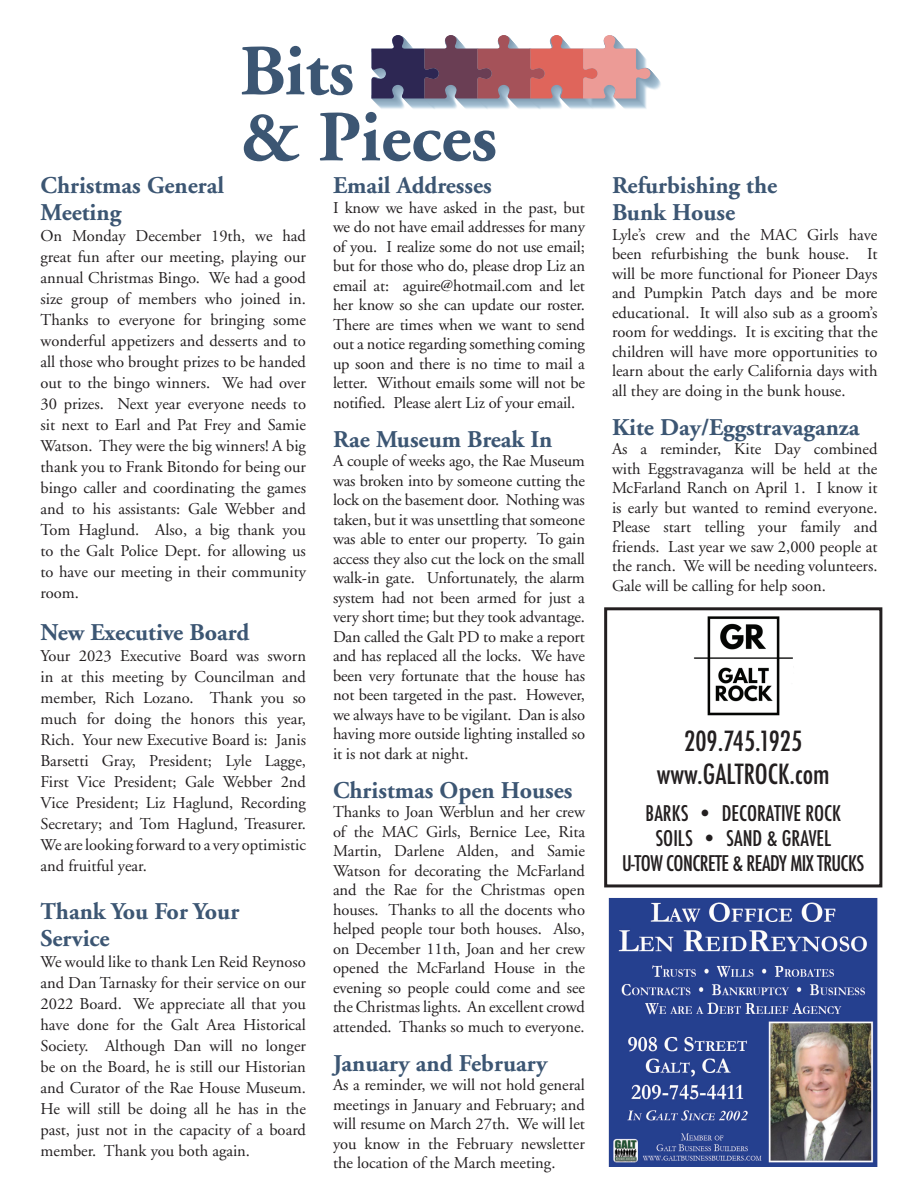
<style>
.page{position:relative;width:918px;height:1188px;background:#fff}
.page>*{position:absolute;margin:0;border:0;box-sizing:border-box;transform-origin:0 0}
.t1{font:700 72px/66px "Adobe Garamond";color:#3c5673}
.t2{font:500 condensed 27px/32.4px "Futura";color:#231f20;text-align:center}
.t3{font:700 24px/27px "Adobe Garamond";color:#3c5673}
.t4{font:500 condensed 21px/25.2px "Futura";color:#231f20;text-align:center}
.t5{font:16.65px "Bebas Neue";color:#231f20}
.t6{font:16.5px/19.5px "Adobe Garamond";color:#231f20;text-align:justify}
.t7{font:13.2px "Bebas Neue";color:#231f20}
</style>
<div class="page">
<svg style="left:371px;top:35px;width:290px;height:74px"></svg>
<img style="left:608px;top:898px;width:270px;height:269px">
<img style="left:694px;top:616px;width:95px;height:100px">
<div style="left:604px;top:607px;width:278px;height:280px;border:3px solid #231f20"></div>
<h1 class="t1" style="left:240px;top:40px;width:259px">Bits<br>&amp; Pieces</h1>
<h3 class="t3" style="left:40px;top:172px;width:185px">Christmas General<br>Meeting</h3>
<p class="t6" style="left:40px;top:226px;width:267px;line-height:21px">On Monday December 19th, we had great fun after our meeting, playing our annual Christmas Bingo. We had a good size group of members who joined in.<br>Thanks to everyone for bringing some wonderful appetizers and desserts and to all those who brought prizes to be handed out to the bingo winners. We had over 30 prizes. Next year everyone needs to sit next to Earl and Pat Frey and Samie Watson. They were the big winners! A big thank you to Frank Bitondo for being our bingo caller and coordinating the games and to his assistants: Gale Webber and Tom Haglund. Also, a big thank you to the Galt Police Dept. for allowing us to have our meeting in their community room.</p>
<h3 class="t3" style="left:40px;top:619px;width:210px">New Executive Board</h3>
<p class="t6" style="left:40px;top:646px;width:267px;line-height:21px">Your 2023 Executive Board was sworn in at this meeting by Councilman and member, Rich Lozano. Thank you so much for doing the honors this year, Rich. Your new Executive Board is: Janis Barsetti Gray, President; Lyle Lagge, First Vice President; Gale Webber 2nd Vice President; Liz Haglund, Recording Secretary; and Tom Haglund, Treasurer.<br>We are looking forward to a very optimistic and fruitful year.</p>
<h3 class="t3" style="left:40px;top:898px;width:200px">Thank You For Your<br>Service</h3>
<p class="t6" style="left:40px;top:952px;width:267px;line-height:21px">We would like to thank Len Reid Reynoso and Dan Tarnasky for their service on our 2022 Board. We appreciate all that you have done for the Galt Area Historical Society. Although Dan will no longer be on the Board, he is still our Historian and Curator of the Rae House Museum.<br>He will still be doing all he has in the past, just not in the capacity of a board member. Thank you both again.</p>
<h3 class="t3" style="left:333px;top:172px;width:160px">Email Addresses</h3>
<p class="t6" style="left:333px;top:198px;width:254px">I know we have asked in the past, but we do not have email addresses for many of you. I realize some do not use email; but for those who do, please drop Liz an email at: aguire@hotmail.com and let her know so she can update our roster.<br>There are times when we want to send out a notice regarding something coming up soon and there is no time to mail a letter. Without emails some will not be notified. Please alert Liz of your email.</p>
<h3 class="t3" style="left:333px;top:426px;width:221px">Rae Museum Break In</h3>
<p class="t6" style="left:333px;top:452px;width:254px">A couple of weeks ago, the Rae Museum was broken into by someone cutting the lock on the basement door. Nothing was taken, but it was unsettling that someone was able to enter our property. To gain access they also cut the lock on the small walk-in gate. Unfortunately, the alarm system had not been armed for just a very short time; but they took advantage.<br>Dan called the Galt PD to make a report and has replaced all the locks. We have been very fortunate that the house has not been targeted in the past. However, we always have to be vigilant. Dan is also having more outside lighting installed so it is not dark at night.</p>
<h3 class="t3" style="left:333px;top:777px;width:241px">Christmas Open Houses</h3>
<p class="t6" style="left:333px;top:803px;width:254px">Thanks to Joan Werblun and her crew of the MAC Girls, Bernice Lee, Rita Martin, Darlene Alden, and Samie Watson for decorating the McFarland and the Rae for the Christmas open houses. Thanks to all the docents who helped people tour both houses. Also, on December 11th, Joan and her crew opened the McFarland House in the evening so people could come and see the Christmas lights. An excellent crowd attended. Thanks so much to everyone.</p>
<h3 class="t3" style="left:333px;top:1050px;width:216px">January and February</h3>
<p class="t6" style="left:333px;top:1076px;width:254px">As a reminder, we will not hold general meetings in January and February; and will resume on March 27th. We will let you know in the February newsletter the location of the March meeting.</p>
<h3 class="t3" style="left:612px;top:172px;width:167px">Refurbishing the<br>Bunk House</h3>
<p class="t6" style="left:612px;top:225px;width:267px">Lyle’s crew and the MAC Girls have been refurbishing the bunk house. It will be more functional for Pioneer Days and Pumpkin Patch days and be more educational. It will also sub as a groom’s room for weddings. It is exciting that the children will have more opportunities to learn about the early California days with all they are doing in the bunk house.</p>
<h3 class="t3" style="left:612px;top:414px;width:249px">Kite Day/Eggstravaganza</h3>
<p class="t6" style="left:612px;top:440px;width:267px">As a reminder, Kite Day combined with Eggstravaganza will be held at the McFarland Ranch on April 1. I know it is early but wanted to remind everyone.<br>Please start telling your family and friends. Last year we saw 2,000 people at the ranch. We will be needing volunteers.<br>Gale will be calling for help soon.</p>
<h2 class="t2" style="left:657px;top:725px;width:174px">209.745.1925 www.GALTROCK.com</h2>
<p class="t4" style="left:622px;top:801px;width:244px">BARKS • DECORATIVE ROCK<br>SOILS • SAND &amp; GRAVEL<br>U-TOW CONCRETE &amp; READY MIX TRUCKS</p>
<p class="t7" style="left:697px;top:730px;width:87px">WWW.GALTROCK.COM</p>
<p class="t5" style="left:613px;top:759px;width:267px">BARKS•SOILS•DECORATIVEROCK •SANDS &amp; GRAVEL</p>
</div>
